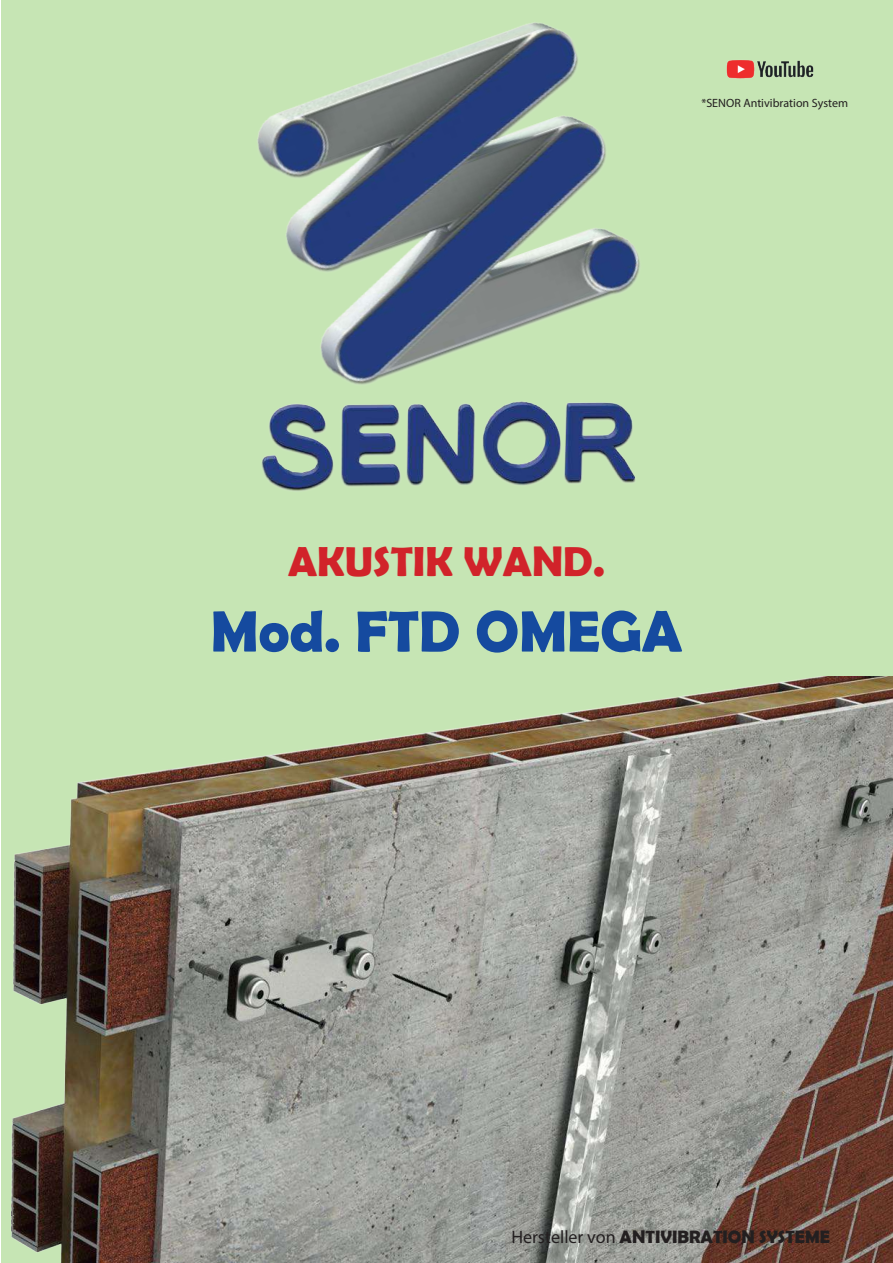
<style>
.page{position:relative;width:893px;height:1263px;background:#fff}
.page>*{position:absolute;margin:0;border:0;box-sizing:border-box;transform-origin:0 0}
.t1{font:700 58.5px "Berlin Sans FB Demi";color:#154a9f}
.t2{font:700 42px "Berlin Sans FB Demi";color:#d1232a}
.t3{font:700 18px "Berlin Sans FB Demi";color:#231f20}
.t4{font:12px "Myriad Pro";color:#231f20}
.s1{font-family:"Myriad Pro";font-weight:400}
</style>
<div class="page">
<div style="left:1px;top:0;width:892px;height:1263px;background:#c6e5b4"></div>
<img style="left:10px;top:676px;width:883px;height:587px">
<img style="left:726px;top:60px;width:88px;height:19px">
<img style="left:257px;top:22px;width:383px;height:363px">
<img style="left:262px;top:401px;width:374px;height:90px">
<p class="t4" style="left:701px;top:96px;width:148px">*SENOR Antivibration System</p>
<h2 class="t2" style="left:288px;top:537px;width:319px">AKUSTIK WAND.</h2>
<h1 class="t1" style="left:211px;top:597px;width:473px">Mod. FTD OMEGA</h1>
<p class="t3" style="left:511px;top:1226px;width:320px"><span class="s1">Hersteller von</span> ANTIVIBRATION SYSTEME</p>
</div>
